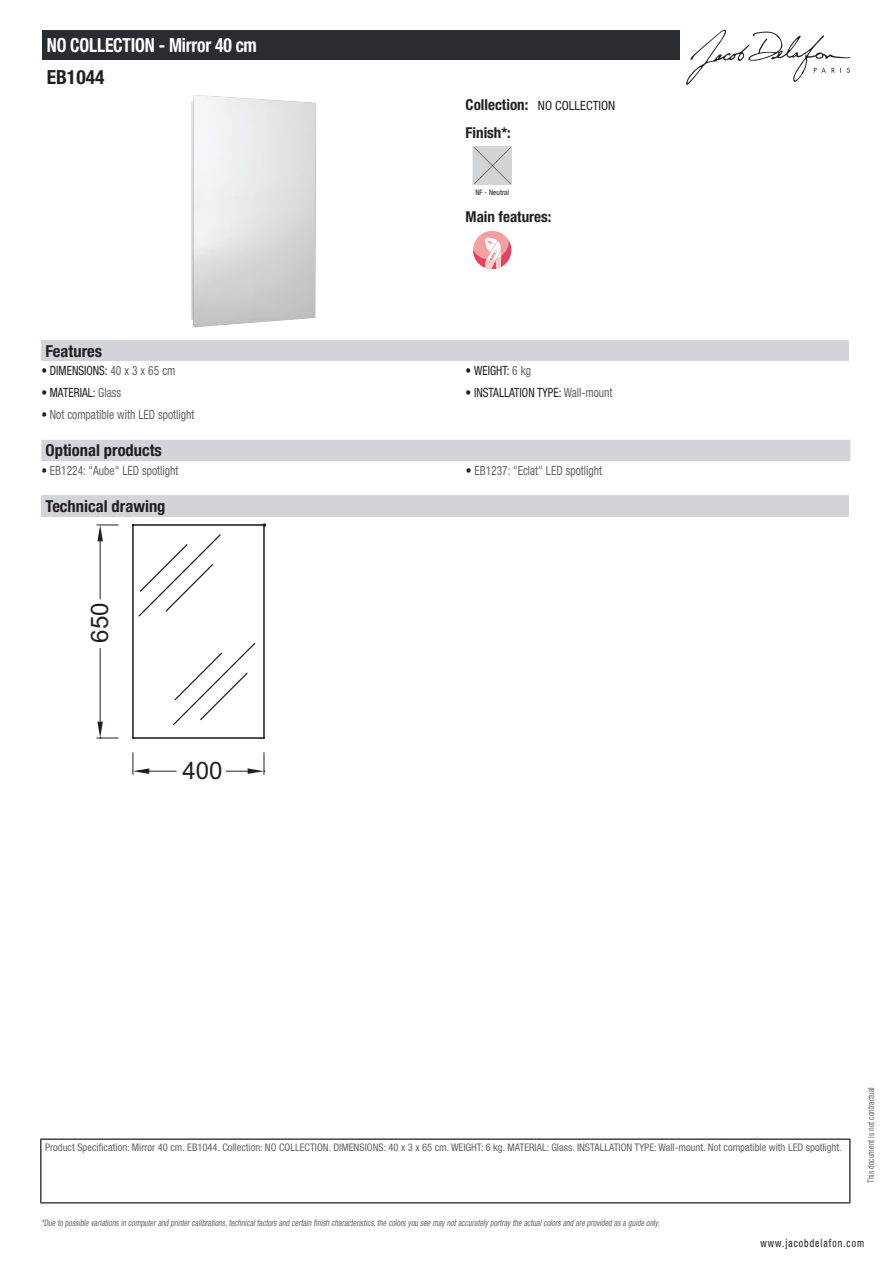
<style>
.page{position:relative;width:893px;height:1263px;background:#fff}
.page>*{position:absolute;margin:0;border:0;box-sizing:border-box;transform-origin:0 0}
.t1{font:24.15px "Arial";color:#231f20}
.t2{font:700 condensed 19.5px "Helvetica Neue LT Std";letter-spacing:-.01em;color:#fff;scale:.9 1}
.t3{font:700 condensed 19.5px "Helvetica Neue LT Std";color:#231f20}
.t4{font:700 condensed 16.5px "Helvetica Neue LT Std";color:#231f20}
.t5{font:700 condensed 15px "Helvetica Neue LT Std";color:#231f20}
.t6{font:condensed 12.75px "Helvetica Neue LT Std";color:#626568;scale:.9 1}
.t7{font:condensed 12.75px "Helvetica Neue LT Std";color:#231f20;scale:.9 1}
.t8{font:condensed 12.75px "Helvetica Neue LT Std";color:#231f20}
.t9{font:condensed 11.25px "Helvetica Neue LT Std";letter-spacing:.1em;color:#231f20;scale:.87 1}
.t10{font:condensed 10.5px "Helvetica Neue LT Std";color:#626568}
.t11{font:italic condensed 9px "Helvetica Neue LT Std";color:#626568;scale:.87 1}
.t12{font:condensed 9px "Helvetica Neue LT Std";color:#626568;scale:.87 1}
.t13{font:condensed 7.5px "Helvetica Neue LT Std";color:#231f20}
.s1{font-weight:700;font-size:15px}
.s2{color:#626568}
.s3{color:#231f20}
</style>
<div class="page">
<svg style="left:686px;top:30px;width:164px;height:55px"></svg>
<img style="left:191px;top:95px;width:125px;height:232px">
<img style="left:475px;top:148px;width:35px;height:35px">
<div style="left:473px;top:146px;width:39px;height:39px;border:1px solid #d3d4da"></div>
<div style="left:473px;top:231px;width:38px;height:38px;background:#f2a1a1;border-radius:50%"></div>
<svg style="left:473px;top:238px;width:38px;height:31px"></svg>
<div style="left:41px;top:340px;width:808px;height:21px;background:#d3d4da"></div>
<div style="left:41px;top:440px;width:809px;height:21px;background:#d3d4da"></div>
<div style="left:41px;top:496px;width:808px;height:21px;background:#d3d4da"></div>
<hr style="left:132px;top:525px;width:2px;height:213px;background:#231f20">
<hr style="left:133px;top:524px;width:131px;height:2px;background:#231f20">
<hr style="left:263px;top:525px;width:2px;height:213px;background:#231f20">
<hr style="left:133px;top:737px;width:131px;height:2px;background:#231f20">
<hr style="left:100px;top:541px;width:1px;height:58px;background:#231f20">
<hr style="left:100px;top:648px;width:1px;height:74px;background:#231f20">
<svg style="left:97px;top:525px;width:21px;height:16px"></svg>
<svg style="left:97px;top:722px;width:21px;height:17px"></svg>
<svg style="left:132px;top:753px;width:44px;height:21px"></svg>
<svg style="left:226px;top:753px;width:39px;height:21px"></svg>
<svg style="left:138px;top:534px;width:118px;height:192px"></svg>
<div style="left:43px;top:30px;width:637px;height:30px;background:#2a2c32"></div>
<hr style="left:40px;top:1138px;width:810px;height:2px;background:#040503">
<hr style="left:40px;top:1140px;width:1px;height:62px;background:#040503">
<hr style="left:849px;top:1140px;width:1px;height:62px;background:#040503">
<hr style="left:40px;top:1202px;width:810px;height:1px;background:#040503">
<h2 class="t2" style="left:47px;top:33px;width:235px">NO COLLECTION - Mirror 40 cm</h2>
<h2 class="t3" style="left:47px;top:65px;width:59px">EB1044</h2>
<h3 class="t8" style="left:466px;top:98px;width:151px"><span class="s1">Collection:</span> NO COLLECTION</h3>
<h3 class="t5" style="left:466px;top:123px;width:47px">Finish*:</h3>
<p class="t13" style="left:475px;top:188px;width:35px">NF - Neutral</p>
<h3 class="t5" style="left:466px;top:208px;width:87px">Main features:</h3>
<h3 class="t4" style="left:46px;top:341px;width:58px">Features</h3>
<h3 class="t7" style="left:41px;top:363px;width:151px">• DIMENSIONS: <span class="s2">40 x 3 x 65 cm</span></h3>
<h3 class="t7" style="left:466px;top:363px;width:74px">• WEIGHT: <span class="s2">6 kg</span></h3>
<h3 class="t7" style="left:41px;top:385px;width:90px">• MATERIAL: <span class="s2">Glass</span></h3>
<h3 class="t7" style="left:466px;top:385px;width:165px">• INSTALLATION TYPE: <span class="s2">Wall-mount</span></h3>
<h3 class="t6" style="left:41px;top:407px;width:172px"><span class="s3">•</span> Not compatible with LED spotlight</h3>
<h3 class="t4" style="left:46px;top:440px;width:118px">Optional products</h3>
<h3 class="t6" style="left:41px;top:463px;width:154px"><span class="s3">•</span> EB1224: "Aube" LED spotlight</h3>
<h3 class="t6" style="left:466px;top:463px;width:153px"><span class="s3">•</span> EB1237: "Eclat" LED spotlight</h3>
<h3 class="t4" style="left:46px;top:496px;width:121px">Technical drawing</h3>
<h1 class="t1" style="left:84px;top:643px;width:42px;rotate:-90deg">650</h1>
<h1 class="t1" style="left:182px;top:755px;width:42px">400</h1>
<p class="t10" style="left:45px;top:1141px;width:798px">Product Specification: Mirror 40 cm. EB1044. Collection: NO COLLECTION. DIMENSIONS: 40 x 3 x 65 cm. WEIGHT: 6 kg. MATERIAL: Glass. INSTALLATION TYPE: Wall-mount. Not compatible with LED spotlight.</p>
<p class="t11" style="left:41px;top:1217px;width:714px">*Due to possible variationsin computerand printercalibrations,technicalfactorsand certain finish characteristics,the colorsyou see maynotaccuratelyportraythe actualcolorsand are provided asa guide only.</p>
<p class="t12" style="left:866px;top:1183px;width:111px;rotate:-90deg">This document is not contractual</p>
<p class="t9" style="left:760px;top:1237px;width:121px">www.jacobdelafon.com</p>
</div>
